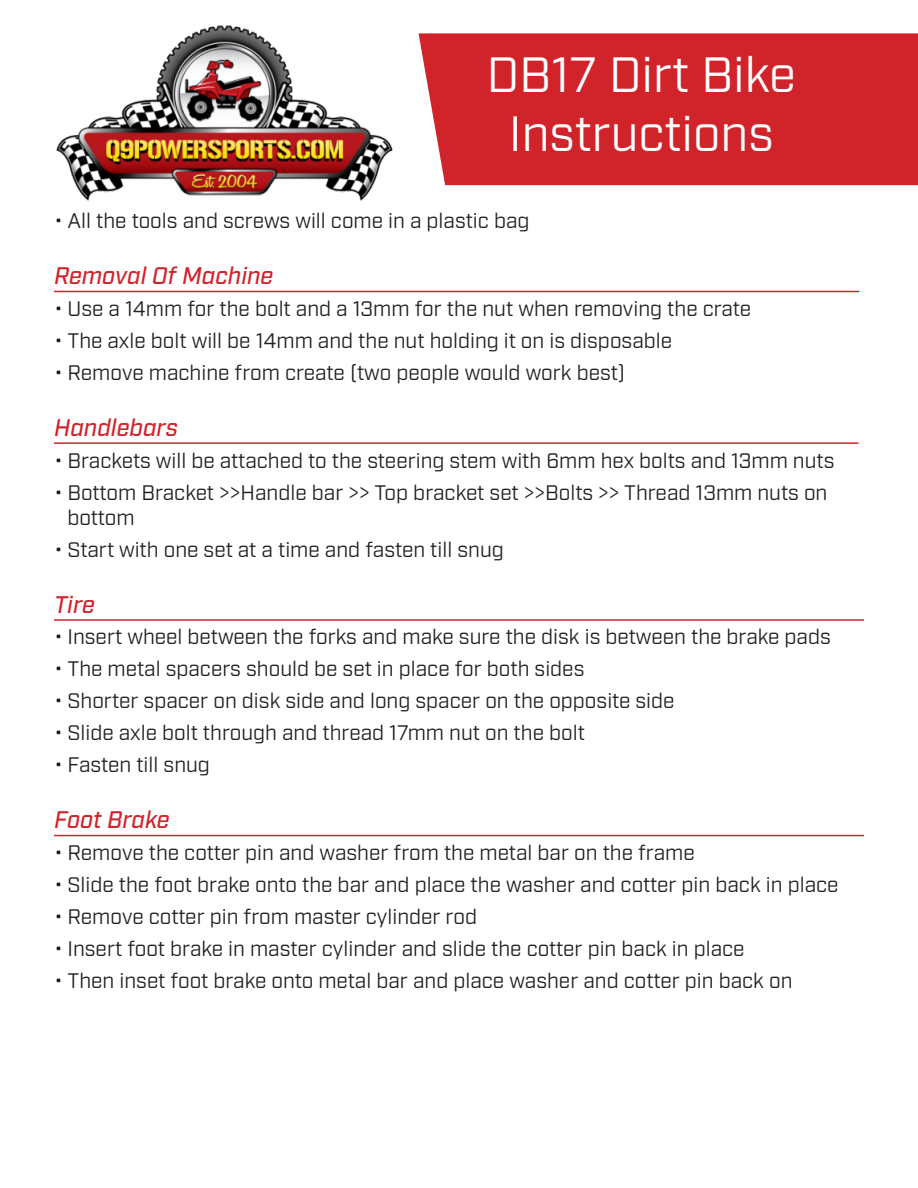
<style>
.page{position:relative;width:918px;height:1188px;background:#fff}
.page>*{position:absolute;margin:0;border:0;box-sizing:border-box;transform-origin:0 0}
.t1{font:49.5px/59.4px "Industry";color:#fff;text-align:center}
.t2{font:italic 500 24px "Industry";color:#d1232a}
.t3{font:21px/25.2px "Industry";color:#231f20}
</style>
<div class="page">
<img style="left:56px;top:25px;width:337px;height:176px">
<div style="left:419px;top:33px;width:499px;height:152px;background:#d1232a"></div>
<hr style="left:54px;top:291px;width:805px;height:1px;background:#d1232a">
<hr style="left:54px;top:442px;width:805px;height:2px;background:#d1232a">
<hr style="left:54px;top:619px;width:810px;height:2px;background:#d1232a">
<hr style="left:54px;top:835px;width:810px;height:1px;background:#d1232a">
<p class="t1" style="left:486px;top:46px;width:311px">DB17 Dirt Bike<br>Instructions</p>
<p class="t3" style="left:54px;top:209px;width:477px">• All the tools and screws will come in a plastic bag</p>
<p class="t2" style="left:54px;top:261px;width:221px">Removal Of Machine</p>
<p class="t3" style="left:54px;top:297px;width:699px">• Use a 14mm for the bolt and a 13mm for the nut when removing the crate</p>
<p class="t3" style="left:54px;top:328px;width:620px">• The axle bolt will be 14mm and the nut holding it on is disposable</p>
<p class="t3" style="left:54px;top:360px;width:572px">• Remove machine from create (two people would work best)</p>
<p class="t2" style="left:54px;top:413px;width:125px">Handlebars</p>
<p class="t3" style="left:54px;top:448px;width:782px">• Brackets will be attached to the steering stem with 6mm hex bolts and 13mm nuts</p>
<p class="t3" style="left:68px;top:480px;width:761px;text-indent:-14px">• Bottom Bracket &gt;&gt;Handle bar &gt;&gt; Top bracket set &gt;&gt;Bolts &gt;&gt; Thread 13mm nuts on bottom</p>
<p class="t3" style="left:54px;top:537px;width:451px">• Start with one set at a time and fasten till snug</p>
<p class="t2" style="left:54px;top:590px;width:42px">Tire</p>
<p class="t3" style="left:54px;top:625px;width:778px">• Insert wheel between the forks and make sure the disk is between the brake pads</p>
<p class="t3" style="left:54px;top:657px;width:532px">• The metal spacers should be set in place for both sides</p>
<p class="t3" style="left:54px;top:689px;width:622px">• Shorter spacer on disk side and long spacer on the opposite side</p>
<p class="t3" style="left:54px;top:721px;width:532px">• Slide axle bolt through and thread 17mm nut on the bolt</p>
<p class="t3" style="left:54px;top:753px;width:158px">• Fasten till snug</p>
<p class="t2" style="left:54px;top:805px;width:117px">Foot Brake</p>
<p class="t3" style="left:54px;top:841px;width:642px">• Remove the cotter pin and washer from the metal bar on the frame</p>
<p class="t3" style="left:54px;top:873px;width:786px">• Slide the foot brake onto the bar and place the washer and cotter pin back in place</p>
<p class="t3" style="left:54px;top:904px;width:425px">• Remove cotter pin from master cylinder rod</p>
<p class="t3" style="left:54px;top:936px;width:692px">• Insert foot brake in master cylinder and slide the cotter pin back in place</p>
<p class="t3" style="left:54px;top:968px;width:740px">• Then inset foot brake onto metal bar and place washer and cotter pin back on</p>
</div>
